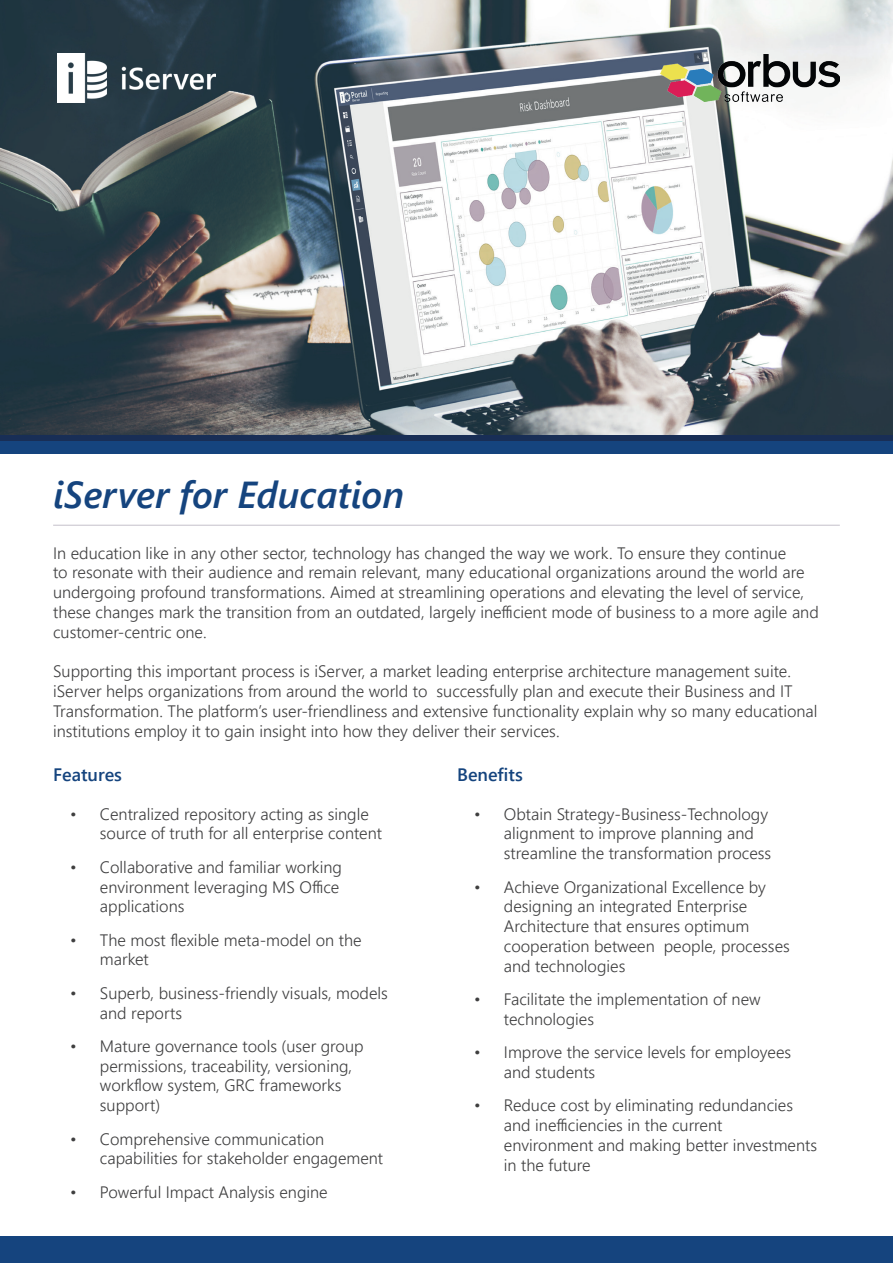
<style>
.page{position:relative;width:893px;height:1263px;background:#fff}
.page>*{position:absolute;margin:0;border:0;box-sizing:border-box;transform-origin:0 0}
.t1{font:italic 600 37.5px "Segoe UI";color:#15447e}
.t2{font:600 18px "Segoe UI";color:#15447e}
.t3{font:300 16.5px/19.8px "Segoe UI";color:#3e3e3f}
</style>
<div class="page">
<img style="left:0;top:0;width:893px;height:436px">
<img style="left:660px;top:54px;width:180px;height:48px">
<div style="left:0;top:1237px;width:893px;height:26px;background:#15447e"></div>
<hr style="left:53px;top:525px;width:787px;height:1px;background:#c4c0ca">
<img style="left:58px;top:53px;width:158px;height:50px">
<div style="left:0;top:436px;width:893px;height:18px;background:#15447e"></div>
<div style="left:0;top:436px;width:893px;height:5px;background:#182e56"></div>
<h1 class="t1" style="left:53px;top:464px;width:352px">iServer for Education</h1>
<p class="t3" style="left:53px;top:541px;width:767px">In education like in any other sector, technology has changed the way we work. To ensure they continue<br>to resonate with their audience and remain relevant, many educational organizations around the world are undergoing profound transformations. Aimed at streamlining operations and elevating the level of service, these changes mark the transition from an outdated, largely inefficient mode of business to a more agile and customer-centric one.</p>
<p class="t3" style="left:53px;top:660px;width:766px">Supporting this important process is iServer, a market leading enterprise architecture management suite. iServer helps organizations from around the world to successfully plan and execute their Business and IT Transformation. The platform’s user-friendliness and extensive functionality explain why so many educational institutions employ it to gain insight into how they deliver their services.</p>
<p class="t2" style="left:53px;top:757px;width:70px">Features</p>
<p class="t2" style="left:457px;top:757px;width:67px">Benefits</p>
<p class="t3" style="left:100px;top:802px;width:284px;text-indent:-30px">• Centralized repository acting as single source of truth for all enterprise content</p>
<p class="t3" style="left:100px;top:855px;width:243px;text-indent:-30px">• Collaborative and familiar working environment leveraging MS Office applications</p>
<p class="t3" style="left:100px;top:928px;width:263px;text-indent:-30px">• The most flexible meta-model on the market</p>
<p class="t3" style="left:100px;top:981px;width:289px;text-indent:-30px">• Superb, business-friendly visuals, models and reports</p>
<p class="t3" style="left:100px;top:1034px;width:265px;text-indent:-30px">• Mature governance tools (user group permissions, traceability, versioning, workflow system, GRC frameworks support)</p>
<p class="t3" style="left:100px;top:1127px;width:285px;text-indent:-30px">• Comprehensive communication capabilities for stakeholder engagement</p>
<p class="t3" style="left:70px;top:1180px;width:259px">• Powerful Impact Analysis engine</p>
<p class="t3" style="left:504px;top:802px;width:269px;text-indent:-30px">• Obtain Strategy-Business-Technology alignment to improve planning and streamline the transformation process</p>
<p class="t3" style="left:504px;top:875px;width:287px;text-indent:-30px">• Achieve Organizational Excellence by designing an integrated Enterprise Architecture that ensures optimum cooperation between people, processes and technologies</p>
<p class="t3" style="left:504px;top:988px;width:258px;text-indent:-30px">• Facilitate the implementation of new technologies</p>
<p class="t3" style="left:504px;top:1041px;width:289px;text-indent:-30px">• Improve the service levels for employees and students</p>
<p class="t3" style="left:504px;top:1094px;width:315px;text-indent:-30px">• Reduce cost by eliminating redundancies and inefficiencies in the current<br>environment and making better investments in the future</p>
</div>
